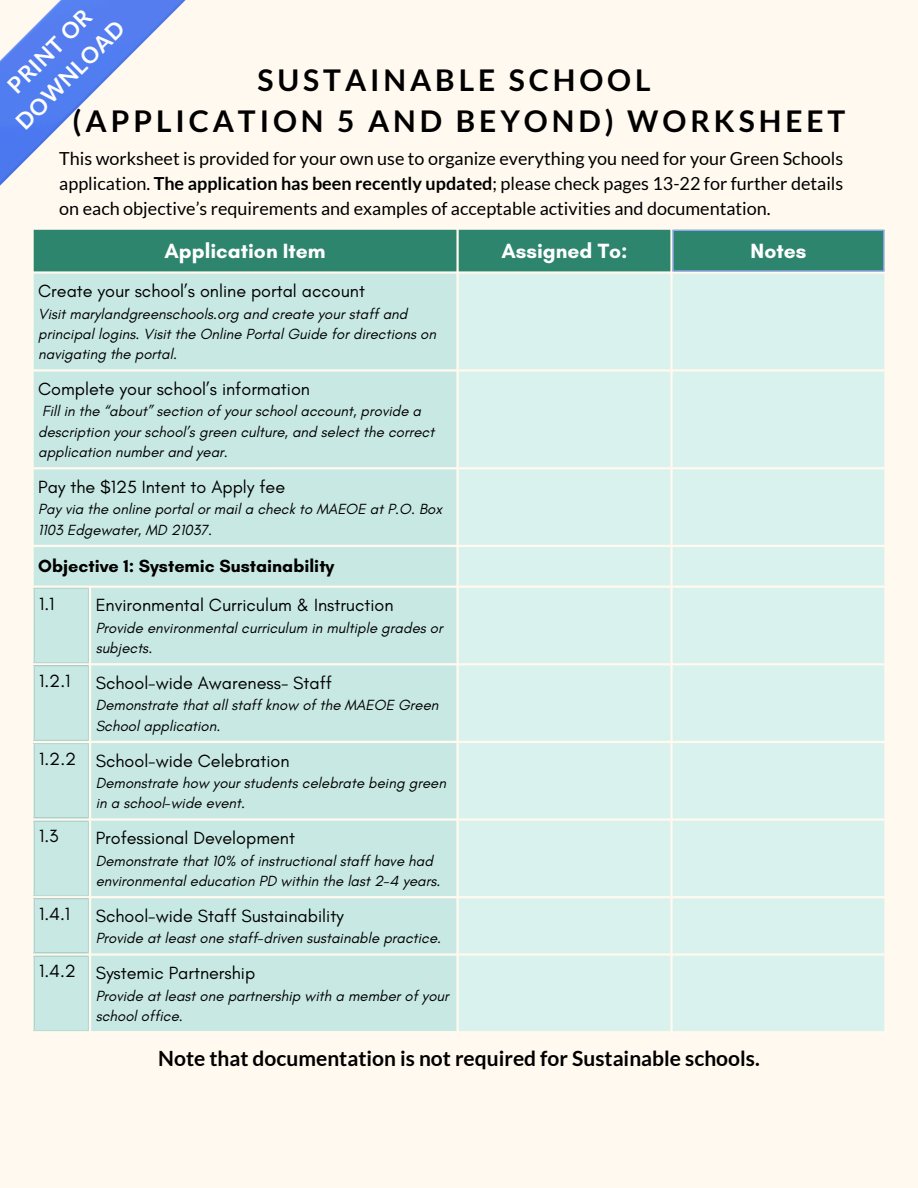
<style>
.page{position:relative;width:918px;height:1188px;background:#fff9ef}
.page>*{position:absolute;margin:0;border:0;box-sizing:border-box;transform-origin:0 0}
.t1{font:700 30px/41.7px "Lato";letter-spacing:.13em;color:#000;text-align:center}
.t2{font:700 22.5px/31.5px "Lato";color:#fff;text-align:center}
.t3{font:700 21px "Lato";color:#000}
.t4{font:700 21px "Glacial Indifference";color:#fff}
.t5{font:18px "Glacial Indifference";color:#000}
.t6{font:18px/24.8px "Lato";color:#000;text-align:justify}
.t7{font:700 18px "Glacial Indifference";color:#000}
.t8{font:italic 15px/20.2px "Glacial Indifference";color:#000}
.s1{font-weight:700}
</style>
<div class="page">
<div style="left:34px;top:230px;width:849px;height:41px;background:#2d856e"></div>
<div style="left:34px;top:274px;width:422px;height:757px;background:#c8e9e3"></div>
<div style="left:459px;top:274px;width:425px;height:757px;background:#daf2ee"></div>
<hr style="left:673px;top:231px;width:1px;height:39px;background:#99acff">
<hr style="left:883px;top:231px;width:1px;height:39px;background:#99acff">
<hr style="left:673px;top:230px;width:211px;height:1px;background:#99acff">
<hr style="left:673px;top:270px;width:211px;height:1px;background:#99acff">
<hr style="left:34px;top:589px;width:1px;height:73px;background:#bbdbd5">
<hr style="left:88px;top:589px;width:1px;height:73px;background:#bbdbd5">
<hr style="left:34px;top:588px;width:55px;height:1px;background:#bbdbd5">
<hr style="left:34px;top:662px;width:55px;height:1px;background:#bbdbd5">
<hr style="left:34px;top:667px;width:1px;height:73px;background:#bbdbd5">
<hr style="left:88px;top:667px;width:1px;height:73px;background:#bbdbd5">
<hr style="left:34px;top:665px;width:55px;height:2px;background:#bbdbd5">
<hr style="left:34px;top:740px;width:55px;height:1px;background:#bbdbd5">
<hr style="left:34px;top:744px;width:1px;height:73px;background:#bbdbd5">
<hr style="left:88px;top:744px;width:1px;height:73px;background:#bbdbd5">
<hr style="left:34px;top:743px;width:55px;height:1px;background:#bbdbd5">
<hr style="left:34px;top:817px;width:55px;height:1px;background:#bbdbd5">
<hr style="left:34px;top:822px;width:1px;height:73px;background:#bbdbd5">
<hr style="left:88px;top:822px;width:1px;height:73px;background:#bbdbd5">
<hr style="left:34px;top:821px;width:55px;height:1px;background:#bbdbd5">
<hr style="left:34px;top:895px;width:55px;height:1px;background:#bbdbd5">
<hr style="left:34px;top:899px;width:1px;height:53px;background:#bbdbd5">
<hr style="left:88px;top:899px;width:1px;height:53px;background:#bbdbd5">
<hr style="left:34px;top:898px;width:55px;height:1px;background:#bbdbd5">
<hr style="left:34px;top:952px;width:55px;height:1px;background:#bbdbd5">
<hr style="left:34px;top:957px;width:1px;height:73px;background:#bbdbd5">
<hr style="left:88px;top:957px;width:1px;height:73px;background:#bbdbd5">
<hr style="left:34px;top:956px;width:55px;height:1px;background:#bbdbd5">
<hr style="left:34px;top:1030px;width:55px;height:1px;background:#bbdbd5">
<img style="left:0;top:0;width:213px;height:244px">
<p class="t2" style="left:-14px;top:91px;width:144px;rotate:-45deg">PRINT OR<br>DOWNLOAD</p>
<p class="t1" style="left:73px;top:58px;width:774px">SUSTAINABLE SCHOOL<br>(APPLICATION 5 AND BEYOND) WORKSHEET</p>
<p class="t6" style="left:59px;top:146px;width:786px">This worksheet is provided for your own use to organize everything you need for your Green Schools application. <span class="s1">The application has been recently updated</span>; please check pages 13-22 for further details on each objective’s requirements and examples of acceptable activities and documentation.</p>
<h2 class="t4" style="left:164px;top:238px;width:163px">Application Item</h2>
<p class="t4" style="left:501px;top:238px;width:128px">Assigned To:</p>
<h1 class="t4" style="left:751px;top:238px;width:57px">Notes</h1>
<p class="t5" style="left:38px;top:280px;width:328px">Create your school’s online portal account</p>
<p class="t8" style="left:38px;top:303px;width:399px">Visit marylandgreenschools.org and create your staff and principal logins. Visit the Online Portal Guide for directions on navigating the portal.</p>
<p class="t5" style="left:38px;top:378px;width:273px">Complete your school’s information</p>
<p class="t8" style="left:38px;top:401px;width:398px">Fill in the “about” section of your school account, provide a description your school’s green culture, and select the correct application number and year.</p>
<p class="t5" style="left:38px;top:476px;width:248px">Pay the $125 Intent to Apply fee</p>
<p class="t8" style="left:38px;top:499px;width:406px">Pay via the online portal or mail a check to MAEOE at P.O. Box<br>1103 Edgewater, MD 21037.</p>
<p class="t7" style="left:38px;top:555px;width:298px">Objective 1: Systemic Sustainability</p>
<p class="t5" style="left:39px;top:593px;width:17px">1.1</p>
<p class="t5" style="left:96px;top:594px;width:299px">Environmental Curriculum &amp; Instruction</p>
<p class="t8" style="left:96px;top:617px;width:349px">Provide environmental curriculum in multiple grades or subjects.</p>
<p class="t5" style="left:39px;top:670px;width:33px">1.2.1</p>
<p class="t5" style="left:96px;top:672px;width:238px">School-wide Awareness- Staff</p>
<p class="t8" style="left:96px;top:695px;width:344px">Demonstrate that all staff know of the MAEOE Green<br>School application.</p>
<p class="t5" style="left:39px;top:748px;width:38px">1.2.2</p>
<p class="t5" style="left:96px;top:749px;width:196px">School-wide Celebration</p>
<p class="t8" style="left:96px;top:773px;width:352px">Demonstrate how your students celebrate being green in a school-wide event.</p>
<p class="t5" style="left:39px;top:825px;width:21px">1.3</p>
<p class="t5" style="left:96px;top:827px;width:201px">Professional Development</p>
<p class="t8" style="left:96px;top:850px;width:346px">Demonstrate that 10% of instructional staff have had environmental education PD within the last 2-4 years.</p>
<p class="t5" style="left:39px;top:903px;width:32px">1.4.1</p>
<p class="t5" style="left:96px;top:905px;width:250px">School-wide Staff Sustainability</p>
<p class="t8" style="left:96px;top:928px;width:347px">Provide at least one staff-driven sustainable practice.</p>
<p class="t5" style="left:39px;top:960px;width:38px">1.4.2</p>
<p class="t5" style="left:96px;top:962px;width:161px">Systemic Partnership</p>
<p class="t8" style="left:96px;top:985px;width:355px">Provide at least one partnership with a member of your school office.</p>
<h3 class="t3" style="left:158px;top:1045px;width:603px">Note that documentation is not required for Sustainable schools.</h3>
</div>
